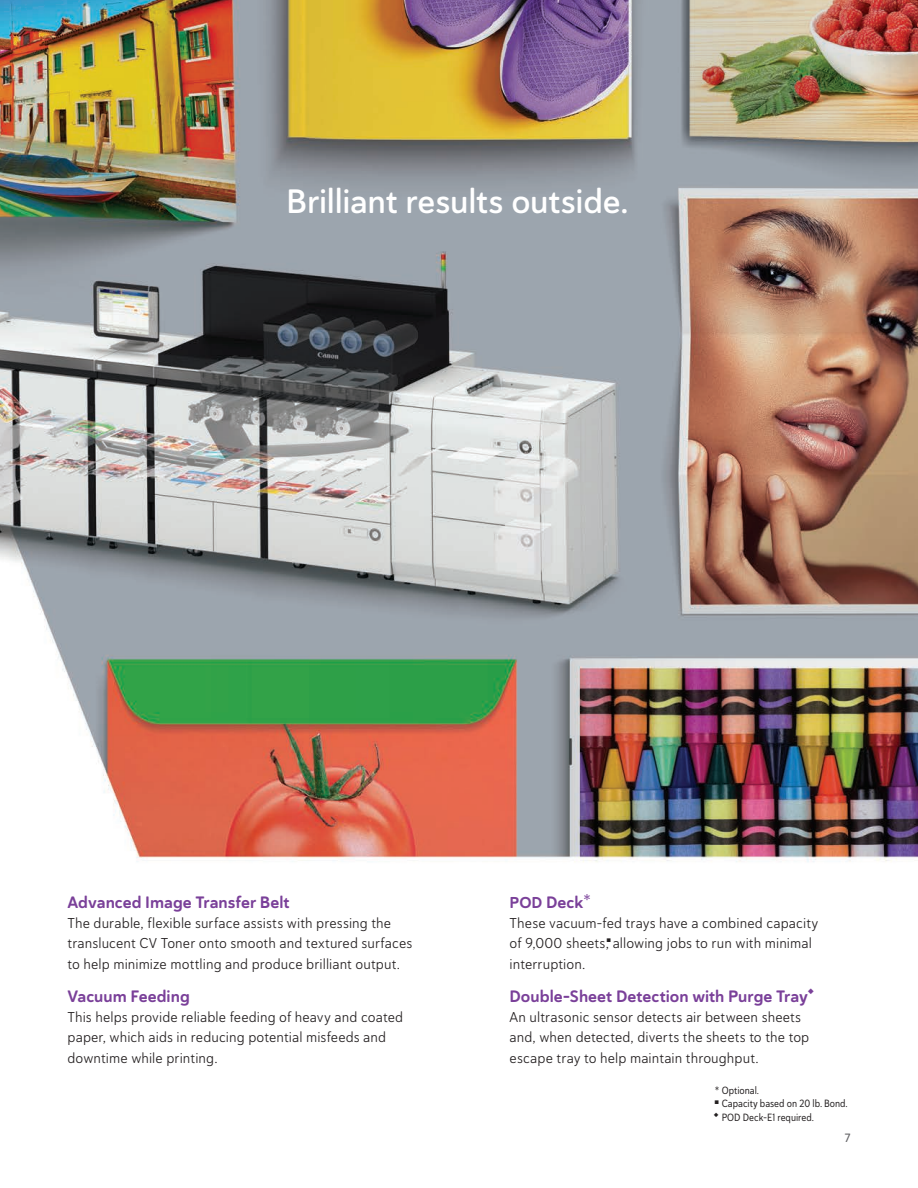
<style>
.page{position:relative;width:918px;height:1188px;background:#fff}
.page>*{position:absolute;margin:0;border:0;box-sizing:border-box;transform-origin:0 0}
.HEADLINE_small{font:33.75px "Haboro Soft Nor Dem";letter-spacing:-.005em;color:#fff}
.SUBHEAD_-_PURPLE{font:16.5px "Haboro Soft Nor Bol";color:#7a4099}
.BODY_COPY_-_Center_s{font:14.25px/20.2px "Haboro Soft Nor Boo";letter-spacing:.005em;color:#231f20}
.t1{font:12px "Haboro Soft Nor Med";color:#636366}
.KO_LITTLE_TYPE{font:10.5px "Haboro Soft Con Reg";color:#231f20}
.s1{font-size:15.75px}
.s2{font-family:"Haboro Soft Nor Reg"}
</style>
<div class="page">
<img style="left:0;top:0;width:918px;height:862px">
<h2 class="HEADLINE_small" style="left:286px;top:179px;width:344px">Brilliant results outside.</h2>
<h3 class="SUBHEAD_-_PURPLE" style="left:68px;top:891px;width:224px">Advanced Image Transfer Belt</h3>
<p class="BODY_COPY_-_Center_s" style="left:68px;top:913px;width:347px">The durable, flexible surface assists with pressing the translucent CV Toner onto smooth and textured surfaces to help minimize mottling and produce brilliant output.</p>
<h3 class="SUBHEAD_-_PURPLE" style="left:68px;top:985px;width:124px">Vacuum Feeding</h3>
<p class="BODY_COPY_-_Center_s" style="left:68px;top:1007px;width:337px">This helps provide reliable feeding of heavy and coated paper, which aids in reducing potential misfeeds and downtime while printing.</p>
<h3 class="SUBHEAD_-_PURPLE" style="left:510px;top:891px;width:83px"><span class="s1">POD</span> Deck<span class="s2">*</span></h3>
<p class="BODY_COPY_-_Center_s" style="left:510px;top:913px;width:310px">These vacuum-fed trays have a combined capacity of 9,000 sheets,■ allowing jobs to run with minimal interruption.</p>
<h3 class="SUBHEAD_-_PURPLE" style="left:510px;top:985px;width:300px">Double-Sheet Detection with Purge Tray</h3>
<p class="BODY_COPY_-_Center_s" style="left:510px;top:1007px;width:301px">An ultrasonic sensor detects air between sheets and, when detected, diverts the sheets to the top escape tray to help maintain throughput.</p>
<p class="KO_LITTLE_TYPE" style="left:715px;top:1083px;width:46px">* Optional.</p>
<p class="KO_LITTLE_TYPE" style="left:715px;top:1096px;width:135px">■ Capacity based on 20 lb. Bond.</p>
<p class="KO_LITTLE_TYPE" style="left:714px;top:1110px;width:102px">◆ POD Deck-E1 required.</p>
<p class="t1" style="left:845px;top:1129px;width:7px">7</p>
</div>
